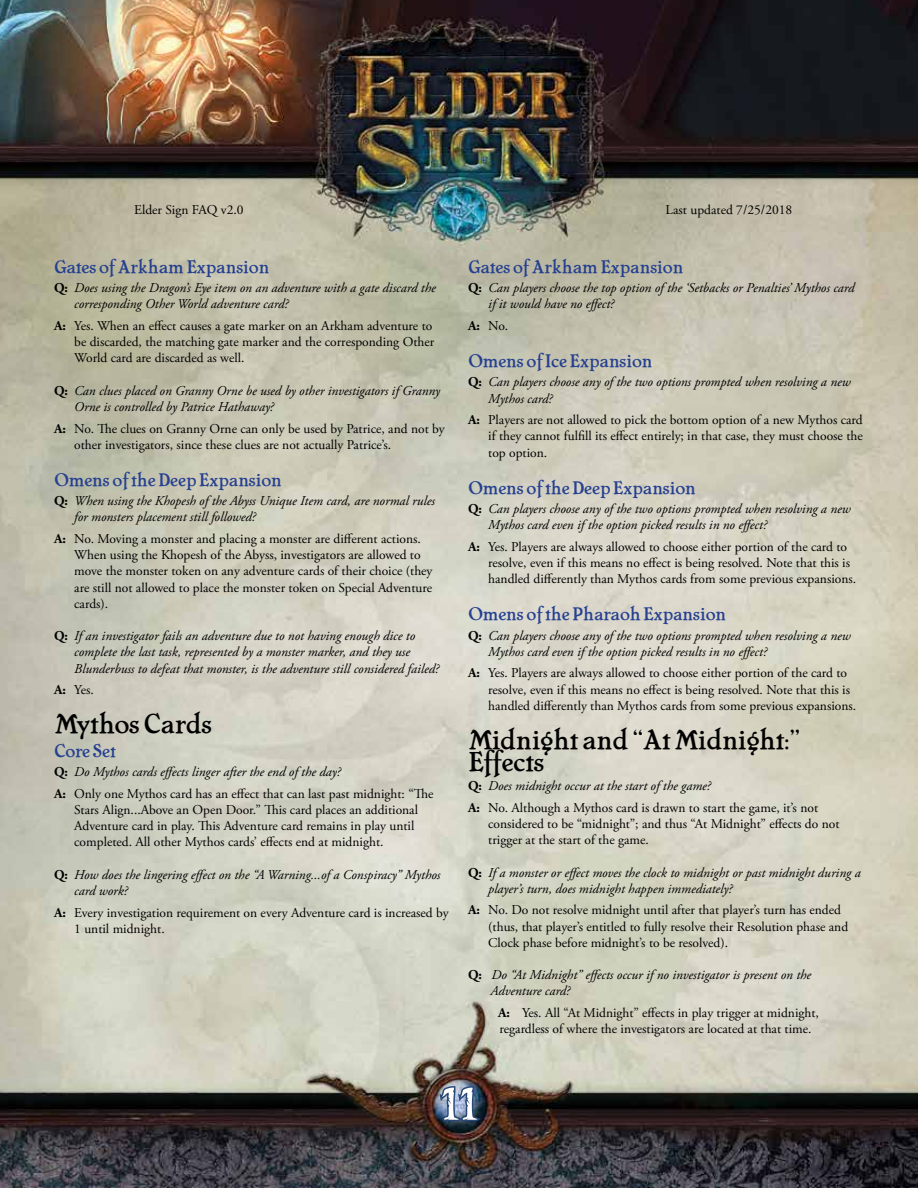
<style>
.page{position:relative;width:918px;height:1188px;background:#fff}
.page>*{position:absolute;margin:0;border:0;box-sizing:border-box;transform-origin:0 0}
.t1{font:67.5px "Booter Zero Zero";color:#fffffe;scale:1.25 1}
.t2{font:27px/22.5px "Cheboygan";color:#000}
.t3{font:18px "Cheboygan";color:#25408f}
.t4{font:13.5px/16.2px "Adobe Garamond Pro";color:#000}
.t5{font:italic 13.5px/16.2px "Adobe Garamond Pro";color:#000}
.s1{font-weight:700;font-style:normal}
.s2{font-weight:700}
.s3{font-style:italic}
</style>
<div class="page">
<img style="left:0;top:0;width:918px;height:1188px">
<img style="left:437px;top:1084px;width:66px;height:46px">
<p class="t4" style="left:134px;top:202px;width:111px">Elder Sign FAQ v2.0</p>
<p class="t4" style="left:666px;top:202px;width:128px">Last updated 7/25/2018</p>
<h3 class="t3" style="left:54px;top:256px;width:216px">Gates of Arkham Expansion</h3>
<p class="t5" style="left:74px;top:280px;width:363px;text-indent:-20px"><span class="s1">Q:</span> Does using the Dragon’s Eye item on an adventure with a gate discard the corresponding Other World adventure card?</p>
<p class="t4" style="left:74px;top:318px;width:362px;text-indent:-20px"><span class="s2">A:</span> Yes. When an effect causes a gate marker on an Arkham adventure to be discarded, the matching gate marker and the corresponding Other<br>World card are discarded as well.</p>
<p class="t5" style="left:74px;top:383px;width:367px;text-indent:-20px"><span class="s1">Q:</span> Can clues placed on Granny Orne be used by other investigators if Granny<br>Orne is controlled by Patrice Hathaway?</p>
<p class="t4" style="left:74px;top:421px;width:372px;text-indent:-20px"><span class="s2">A:</span> No. The clues on Granny Orne can only be used by Patrice, and not by other investigators, since these clues are not actually Patrice’s.</p>
<h3 class="t3" style="left:54px;top:469px;width:229px">Omens of the Deep Expansion</h3>
<p class="t5" style="left:74px;top:493px;width:362px;text-indent:-20px"><span class="s1">Q:</span> When using the Khopesh of the Abyss Unique Item card, are normal rules for monsters placement still followed?</p>
<p class="t4" style="left:74px;top:531px;width:360px;text-indent:-20px"><span class="s2">A:</span> No. Moving a monster and placing a monster are different actions.<br>When using the Khopesh of the Abyss, investigators are allowed to move the monster token on any adventure cards of their choice (they are still not allowed to place the monster token on Special Adventure cards).</p>
<p class="t5" style="left:74px;top:628px;width:367px;text-indent:-20px"><span class="s1">Q:</span> If an investigator fails an adventure due to not having enough dice to complete the last task, represented by a monster marker, and they use<br>Blunderbuss to defeat that monster, is the adventure still considered failed?</p>
<p class="t4" style="left:54px;top:682px;width:41px"><span class="s2">A:</span> Yes.</p>
<h2 class="t2" style="left:54px;top:712px;width:159px">Mythos Cards</h2>
<h3 class="t3" style="left:54px;top:740px;width:63px">Core Set</h3>
<p class="t4" style="left:54px;top:762px;width:381px;line-height:21.6px"><span class="s2">Q:</span> <span class="s3">Do Mythos cards effects linger after the end of the day?<br></span><span class="s2">A:</span> Only one Mythos card has an effect that can last past midnight: “The</p>
<p class="t4" style="left:74px;top:802px;width:345px">Stars Align...Above an Open Door.” This card places an additional<br>Adventure card in play. This Adventure card remains in play until completed. All other Mythos cards’ effects end at midnight.</p>
<p class="t5" style="left:74px;top:867px;width:368px;text-indent:-20px"><span class="s1">Q:</span> How does the lingering effect on the “A Warning...of a Conspiracy” Mythos card work?</p>
<p class="t4" style="left:74px;top:905px;width:376px;text-indent:-20px"><span class="s2">A:</span> Every investigation requirement on every Adventure card is increased by<br>1 until midnight.</p>
<h3 class="t3" style="left:468px;top:256px;width:216px">Gates of Arkham Expansion</h3>
<p class="t5" style="left:488px;top:280px;width:368px;text-indent:-20px"><span class="s1">Q:</span> Can players choose the top option of the ‘Setbacks or Penalties’ Mythos card if it would have no effect?</p>
<p class="t4" style="left:468px;top:318px;width:42px"><span class="s2">A:</span> No.</p>
<h3 class="t3" style="left:468px;top:350px;width:186px">Omens of Ice Expansion</h3>
<p class="t5" style="left:488px;top:374px;width:364px;text-indent:-20px"><span class="s1">Q:</span> Can players choose any of the two options prompted when resolving a new<br>Mythos card?</p>
<p class="t4" style="left:488px;top:412px;width:376px;text-align:justify;text-indent:-20px"><span class="s2">A:</span> Players are not allowed to pick the bottom option of a new Mythos card if they cannot fulfill its effect entirely; in that case, they must choose the top option.</p>
<h3 class="t3" style="left:468px;top:476px;width:229px">Omens of the Deep Expansion</h3>
<p class="t5" style="left:488px;top:501px;width:364px;text-indent:-20px"><span class="s1">Q:</span> Can players choose any of the two options prompted when resolving a new<br>Mythos card even if the option picked results in no effect?</p>
<p class="t4" style="left:488px;top:539px;width:370px;text-indent:-20px"><span class="s2">A:</span> Yes. Players are always allowed to choose either portion of the card to resolve, even if this means no effect is being resolved. Note that this is handled differently than Mythos cards from some previous expansions.</p>
<h3 class="t3" style="left:468px;top:603px;width:259px">Omens of the Pharaoh Expansion</h3>
<p class="t5" style="left:488px;top:628px;width:364px;text-indent:-20px"><span class="s1">Q:</span> Can players choose any of the two options prompted when resolving a new<br>Mythos card even if the option picked results in no effect?</p>
<p class="t4" style="left:488px;top:666px;width:370px;text-indent:-20px"><span class="s2">A:</span> Yes. Players are always allowed to choose either portion of the card to resolve, even if this means no effect is being resolved. Note that this is handled differently than Mythos cards from some previous expansions.</p>
<h2 class="t2" style="left:468px;top:728px;width:333px">Midnight and “At Midnight:”<br>Effects</h2>
<p class="t4" style="left:468px;top:776px;width:352px;line-height:21.6px"><span class="s2">Q:</span> <span class="s3">Does midnight occur at the start of the game?<br></span><span class="s2">A:</span> No. Although a Mythos card is drawn to start the game, it’s not</p>
<p class="t4" style="left:488px;top:816px;width:353px">considered to be “midnight”; and thus “At Midnight” effects do not trigger at the start of the game.</p>
<p class="t5" style="left:488px;top:865px;width:374px;text-indent:-20px"><span class="s1">Q:</span> If a monster or effect moves the clock to midnight or past midnight during a player’s turn, does midnight happen immediately?</p>
<p class="t4" style="left:488px;top:903px;width:361px;text-indent:-20px"><span class="s2">A:</span> No. Do not resolve midnight until after that player’s turn has ended (thus, that player’s entitled to fully resolve their Resolution phase and<br>Clock phase before midnight’s to be resolved).</p>
<p class="t5" style="left:491px;top:967px;width:322px;text-indent:-23px"><span class="s1">Q:</span> Do “At Midnight” effects occur if no investigator is present on the<br>Adventure card?</p>
<p class="t4" style="left:498px;top:1005px;width:322px"><span class="s2">A:</span> Yes. All “At Midnight” effects in play trigger at midnight, regardless of where the investigators are located at that time.</p>
<h1 class="t1" style="left:441px;top:1071px;width:31px">11</h1>
</div>
